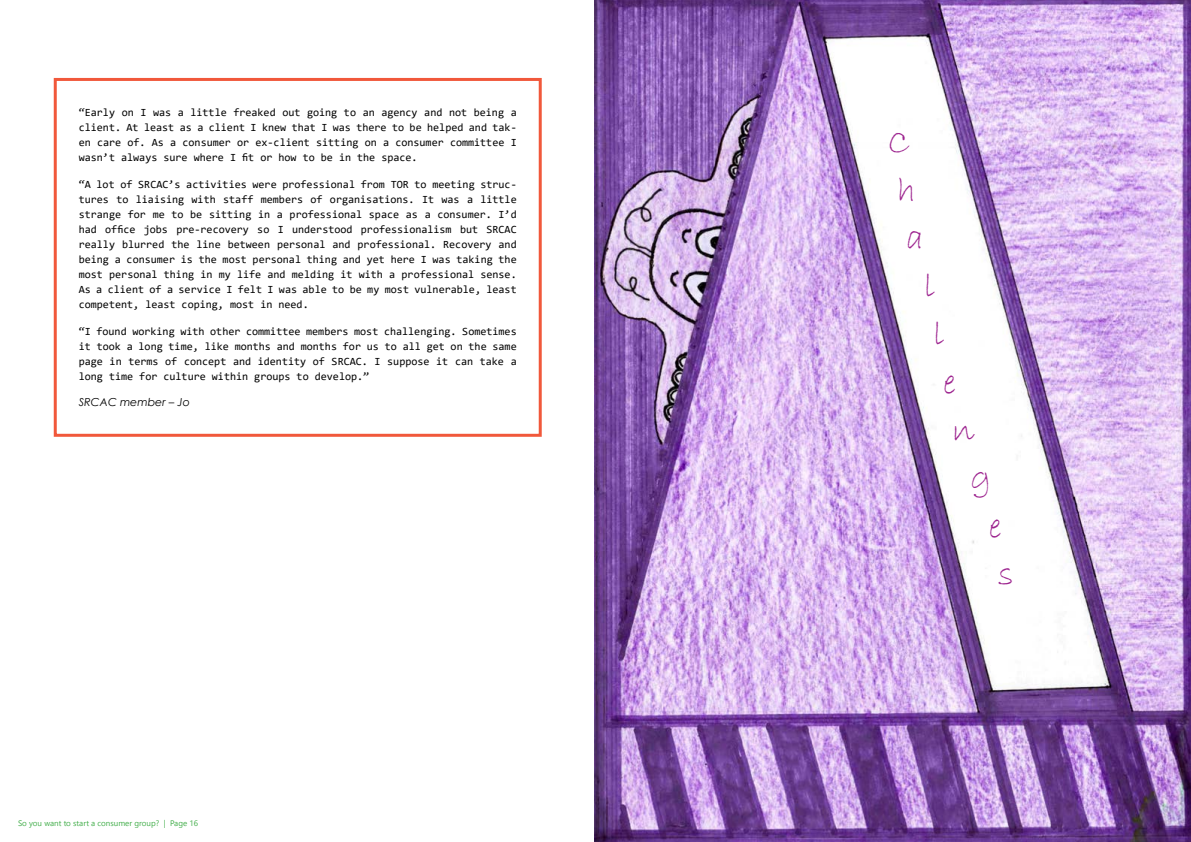
<style>
.page{position:relative;width:1191px;height:842px;background:#fff}
.page>*{position:absolute;margin:0;border:0;box-sizing:border-box;transform-origin:0 0}
.t1{font:36px/48px "Bradley Hand ITC";color:#9d248f}
.t2{font:11px/15px "Consolas";color:#000;text-align:justify}
.t3{font:italic 11px "Century Gothic";color:#000}
.t4{font:8px "Nirmala UI";color:#41ad49}
</style>
<div class="page">
<img style="left:594px;top:0;width:597px;height:842px">
<div style="left:54px;top:78px;width:488px;height:359px;border:3px solid #f1583b"></div>
<p class="t2" style="left:79px;top:105px;width:439px">“Early on I was a little freaked out going to an agency and not being a client. At least as a client I knew that I was there to be helped and tak&shy;en care of. As a consumer or ex-client sitting on a consumer committee I wasn’t always sure where I fit or how to be in the space.</p>
<p class="t2" style="left:79px;top:177px;width:439px">“A lot of SRCAC’s activities were professional from TOR to meeting struc&shy;tures to liaising with staff members of organisations. It was a little strange for me to be sitting in a professional space as a consumer. I’d had office jobs pre-recovery so I understood professionalism but SRCAC really blurred the line between personal and professional. Recovery and being a consumer is the most personal thing and yet here I was taking the most personal thing in my life and melding it with a professional sense.<br>As a client of a service I felt I was able to be my most vulnerable, least competent, least coping, most in need.</p>
<p class="t2" style="left:79px;top:324px;width:439px">“I found working with other committee members most challenging. Sometimes it took a long time, like months and months for us to all get on the same page in terms of concept and identity of SRCAC. I suppose it can take a long time for culture within groups to develop.”</p>
<p class="t3" style="left:79px;top:394px;width:113px">SRCAC member – Jo</p>
<p class="t4" style="left:18px;top:817px;width:181px">So you want to start a consumer group? | Page 16</p>
<h1 class="t1" style="left:888px;top:119px;width:38px">C h a</h1>
<h1 class="t1" style="left:924px;top:263px;width:12px">l</h1>
<h1 class="t1" style="left:933px;top:311px;width:12px">l</h1>
<h1 class="t1" style="left:943px;top:359px;width:14px">e</h1>
<h1 class="t1" style="left:952px;top:407px;width:24px">n</h1>
<h1 class="t1" style="left:970px;top:455px;width:22px">g</h1>
<h1 class="t1" style="left:989px;top:503px;width:14px">e</h1>
<h1 class="t1" style="left:998px;top:551px;width:17px">s</h1>
</div>
